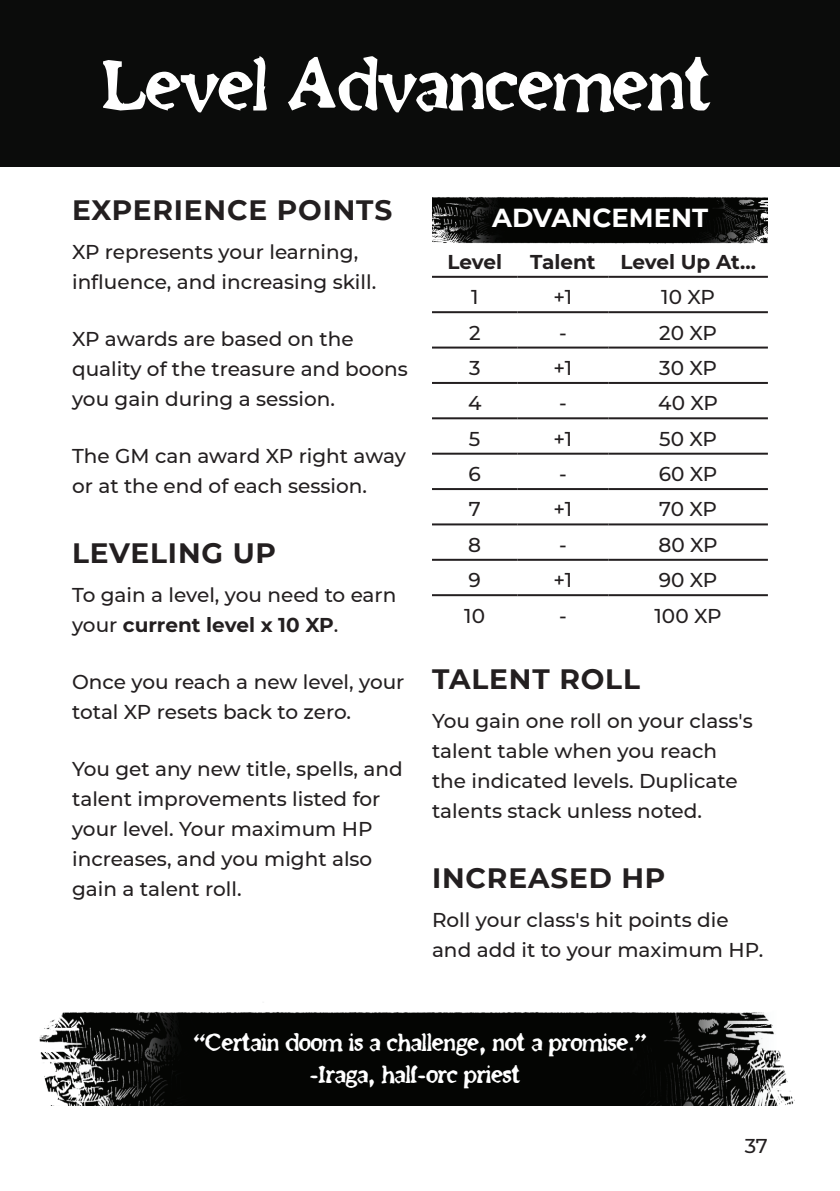
<style>
.page{position:relative;width:840px;height:1191px;background:#fff}
.page>*{position:absolute;margin:0;border:0;box-sizing:border-box;transform-origin:0 0}
.t1{font:78px "Oldnewspaperfont";color:#fff}
.t2{font:700 28px "Montserrat";letter-spacing:.03em;color:#231f20}
.t3{font:26px/31.2px "Oldnewspaperfont";color:#fff;text-align:center}
.t4{font:700 26px "Montserrat";color:#fff}
.t5{font:500 20px/30px "Montserrat";color:#231f20}
.t6{font:700 20px "Montserrat";letter-spacing:-.005em;color:#231f20}
.s1{font-weight:700}
.s2{font-family:"JSL Blackletter"}
</style>
<div class="page">
<img style="left:39px;top:1011px;width:756px;height:94px">
<div style="left:0;top:0;width:839px;height:166px;background:#0b0c0b"></div>
<hr style="left:432px;top:276px;width:85px;height:2px;background:#231f20">
<hr style="left:517px;top:276px;width:91px;height:2px;background:#231f20">
<hr style="left:608px;top:276px;width:159px;height:2px;background:#231f20">
<hr style="left:432px;top:311px;width:85px;height:2px;background:#231f20">
<hr style="left:517px;top:311px;width:91px;height:2px;background:#231f20">
<hr style="left:608px;top:311px;width:159px;height:2px;background:#231f20">
<hr style="left:432px;top:346px;width:85px;height:2px;background:#231f20">
<hr style="left:517px;top:346px;width:91px;height:2px;background:#231f20">
<hr style="left:608px;top:346px;width:159px;height:2px;background:#231f20">
<hr style="left:432px;top:382px;width:85px;height:2px;background:#231f20">
<hr style="left:517px;top:382px;width:91px;height:2px;background:#231f20">
<hr style="left:608px;top:382px;width:159px;height:2px;background:#231f20">
<hr style="left:432px;top:417px;width:85px;height:2px;background:#231f20">
<hr style="left:517px;top:417px;width:91px;height:2px;background:#231f20">
<hr style="left:608px;top:417px;width:159px;height:2px;background:#231f20">
<hr style="left:432px;top:453px;width:85px;height:2px;background:#231f20">
<hr style="left:517px;top:453px;width:91px;height:2px;background:#231f20">
<hr style="left:608px;top:453px;width:159px;height:2px;background:#231f20">
<hr style="left:432px;top:488px;width:85px;height:2px;background:#231f20">
<hr style="left:517px;top:488px;width:91px;height:2px;background:#231f20">
<hr style="left:608px;top:488px;width:159px;height:2px;background:#231f20">
<hr style="left:432px;top:523px;width:85px;height:2px;background:#231f20">
<hr style="left:517px;top:523px;width:91px;height:2px;background:#231f20">
<hr style="left:608px;top:523px;width:159px;height:2px;background:#231f20">
<hr style="left:432px;top:559px;width:85px;height:2px;background:#231f20">
<hr style="left:517px;top:559px;width:91px;height:2px;background:#231f20">
<hr style="left:608px;top:559px;width:159px;height:2px;background:#231f20">
<hr style="left:432px;top:594px;width:85px;height:2px;background:#231f20">
<hr style="left:517px;top:594px;width:91px;height:2px;background:#231f20">
<hr style="left:608px;top:594px;width:159px;height:2px;background:#231f20">
<img style="left:432px;top:197px;width:335px;height:47px">
<h1 class="t1" style="left:103px;top:36px;width:609px">Level Advancement</h1>
<h2 class="t2" style="left:72px;top:190px;width:321px">EXPERIENCE POINTS</h2>
<p class="t5" style="left:72px;top:236px;width:305px">XP represents your learning, influence, and increasing skill.</p>
<p class="t5" style="left:72px;top:323px;width:337px">XP awards are based on the quality of the treasure and boons you gain during a session.</p>
<p class="t5" style="left:72px;top:440px;width:335px">The GM can award XP right away or at the end of each session.</p>
<h2 class="t2" style="left:72px;top:533px;width:205px">LEVELING UP</h2>
<p class="t5" style="left:72px;top:579px;width:325px">To gain a level, you need to earn your <span class="s1">current level x 10 XP</span>.</p>
<p class="t5" style="left:72px;top:666px;width:334px">Once you reach a new level, your total XP resets back to zero.</p>
<p class="t5" style="left:72px;top:753px;width:332px">You get any new title, spells, and talent improvements listed for your level. Your maximum HP increases, and you might also gain a talent roll.</p>
<h3 class="t4" style="left:492px;top:199px;width:217px">ADVANCEMENT</h3>
<p class="t6" style="left:447px;top:247px;width:56px">Level</p>
<p class="t6" style="left:530px;top:247px;width:227px">Talent Level Up At...</p>
<p class="t5" style="left:471px;top:281px;width:9px">1</p>
<p class="t5" style="left:553px;top:281px;width:20px">+1</p>
<p class="t5" style="left:661px;top:281px;width:55px">10 XP</p>
<p class="t5" style="left:469px;top:317px;width:13px">2</p>
<p class="t5" style="left:558px;top:317px;width:9px">-</p>
<p class="t5" style="left:659px;top:317px;width:59px">20 XP</p>
<p class="t5" style="left:469px;top:352px;width:13px">3</p>
<p class="t5" style="left:553px;top:352px;width:20px">+1</p>
<p class="t5" style="left:659px;top:352px;width:59px">30 XP</p>
<p class="t5" style="left:468px;top:387px;width:15px">4</p>
<p class="t5" style="left:558px;top:387px;width:9px">-</p>
<p class="t5" style="left:658px;top:387px;width:61px">40 XP</p>
<p class="t5" style="left:468px;top:423px;width:13px">5</p>
<p class="t5" style="left:553px;top:423px;width:20px">+1</p>
<p class="t5" style="left:659px;top:423px;width:59px">50 XP</p>
<p class="t5" style="left:468px;top:458px;width:14px">6</p>
<p class="t5" style="left:558px;top:458px;width:9px">-</p>
<p class="t5" style="left:658px;top:458px;width:60px">60 XP</p>
<p class="t5" style="left:468px;top:493px;width:13px">7</p>
<p class="t5" style="left:553px;top:493px;width:20px">+1</p>
<p class="t5" style="left:658px;top:493px;width:59px">70 XP</p>
<p class="t5" style="left:468px;top:529px;width:14px">8</p>
<p class="t5" style="left:558px;top:529px;width:9px">-</p>
<p class="t5" style="left:658px;top:529px;width:61px">80 XP</p>
<p class="t5" style="left:468px;top:564px;width:14px">9</p>
<p class="t5" style="left:553px;top:564px;width:20px">+1</p>
<p class="t5" style="left:658px;top:564px;width:60px">90 XP</p>
<p class="t5" style="left:464px;top:599px;width:22px">10</p>
<p class="t5" style="left:558px;top:599px;width:9px">-</p>
<p class="t5" style="left:654px;top:599px;width:68px">100 XP</p>
<h2 class="t2" style="left:432px;top:659px;width:209px">TALENT ROLL</h2>
<p class="t5" style="left:432px;top:705px;width:322px">You gain one roll on your class's talent table when you reach the indicated levels. Duplicate talents stack unless noted.</p>
<h2 class="t2" style="left:432px;top:857px;width:235px">INCREASED HP</h2>
<p class="t5" style="left:432px;top:903px;width:332px">Roll your class's hit points die and add it to your maximum HP.</p>
<h3 class="t3" style="left:194px;top:1026px;width:454px"><span class="s2">“</span>Certain doom is a challenge, not a promise.<span class="s2">" </span>-Iraga, half-orc priest</h3>
<p class="t5" style="left:744px;top:1130px;width:25px">37</p>
</div>
